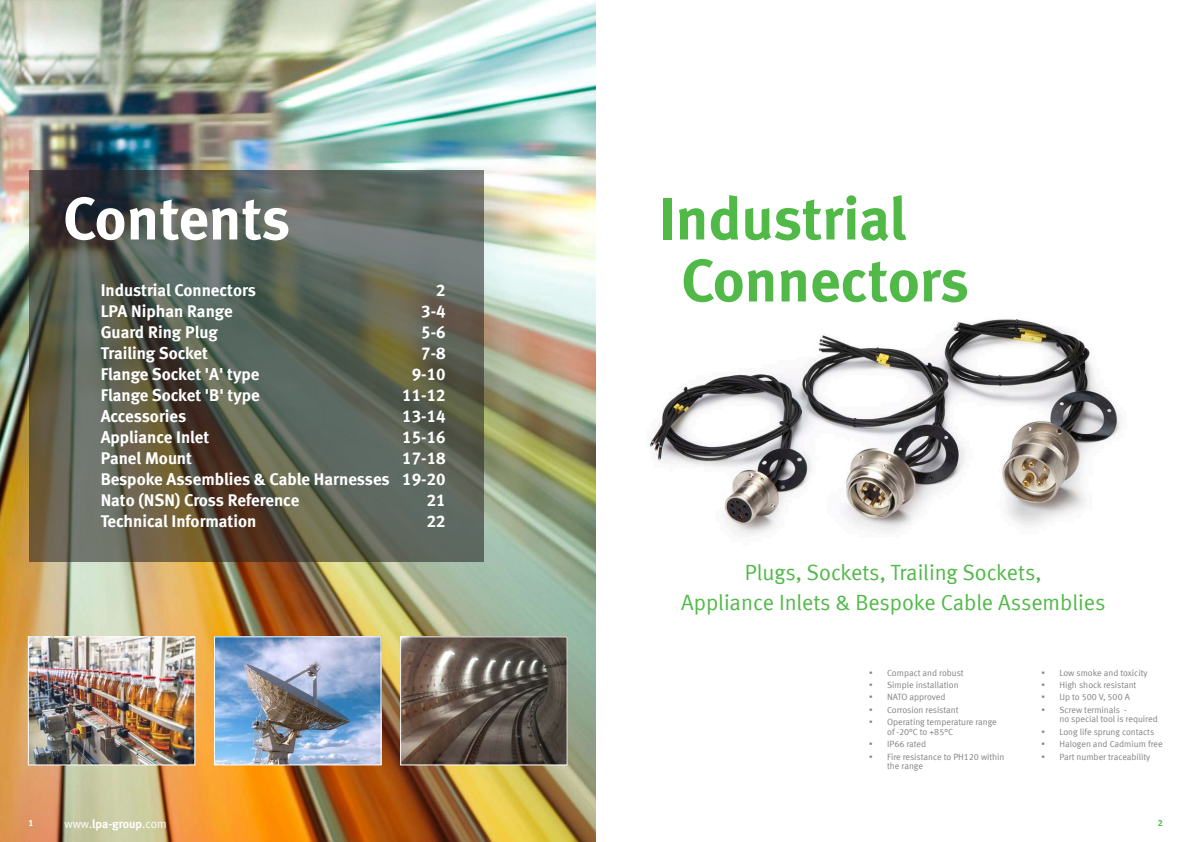
<style>
.page{position:relative;width:1191px;height:842px;background:#fff}
.page>*{position:absolute;margin:0;border:0;box-sizing:border-box;transform-origin:0 0}
.t1{font:700 60px/62px "EDFE Meta";color:#51b948}
.t2{font:700 60px "EDFE Meta";color:#fff}
.t3{font:22px/30px "EDFE Meta";color:#51b948;text-align:center}
.t4{font:700 17px/21px "EDFE Meta";color:#fff;text-align:justify}
.t5{font:700 12px "EDFE Meta";color:#fff}
.t6{font:9px/9.6px "EDFE Meta";color:#808285}
.t7{font:700 9px "EDFE Meta";color:#fff}
.t8{font:700 9px "EDFE Meta";color:#51b948}
.s1{font-weight:400}
.s2{font-family:"Trebuchet MS";font-size:10px}
</style>
<div class="page">
<img style="left:0;top:0;width:595px;height:842px">
<img style="left:30px;top:638px;width:163px;height:125px">
<div style="left:28px;top:636px;width:167px;height:129px;border:1px solid #fff"></div>
<img style="left:216px;top:638px;width:163px;height:125px">
<div style="left:214px;top:636px;width:167px;height:129px;border:1px solid #fff"></div>
<img style="left:402px;top:638px;width:163px;height:125px">
<img style="left:649px;top:319px;width:471px;height:215px">
<svg style="left:30px;top:170px;width:454px;height:392px;background:#5c5f52"></svg>
<h1 class="t2" style="left:63px;top:183px;width:229px">Contents</h1>
<h3 class="t4" style="left:101px;top:279px;width:157px">Industrial Connectors</h3>
<h3 class="t4" style="left:436px;top:279px;width:11px">2</h3>
<h3 class="t4" style="left:101px;top:300px;width:133px">LPA Niphan Range</h3>
<h3 class="t4" style="left:421px;top:300px;width:26px">3-4</h3>
<h3 class="t4" style="left:101px;top:321px;width:119px">Guard Ring Plug</h3>
<h3 class="t4" style="left:421px;top:321px;width:26px">5-6</h3>
<h3 class="t4" style="left:101px;top:342px;width:109px">Trailing Socket</h3>
<h3 class="t4" style="left:421px;top:342px;width:26px">7-8</h3>
<h3 class="t4" style="left:101px;top:363px;width:160px">Flange Socket 'A' type</h3>
<h3 class="t4" style="left:412px;top:363px;width:35px">9-10</h3>
<h3 class="t4" style="left:101px;top:384px;width:160px">Flange Socket 'B' type</h3>
<h3 class="t4" style="left:402px;top:384px;width:45px">11-12</h3>
<h3 class="t4" style="left:101px;top:405px;width:87px">Accessories</h3>
<h3 class="t4" style="left:402px;top:405px;width:45px">13-14</h3>
<h3 class="t4" style="left:101px;top:426px;width:110px">Appliance Inlet</h3>
<h3 class="t4" style="left:402px;top:426px;width:45px">15-16</h3>
<h3 class="t4" style="left:101px;top:447px;width:93px">Panel Mount</h3>
<h3 class="t4" style="left:101px;top:447px;width:346px;text-indent:301px">17-18<br>Bespoke Assemblies &amp; Cable Harnesses 19-20<br>Nato (NSN) Cross Reference</h3>
<h3 class="t4" style="left:427px;top:489px;width:21px">21</h3>
<h3 class="t4" style="left:101px;top:510px;width:157px">Technical Information</h3>
<h3 class="t4" style="left:427px;top:510px;width:21px">22</h3>
<p class="t7" style="left:28px;top:818px;width:7px">1</p>
<h3 class="t5" style="left:64px;top:816px;width:104px"><span class="s1">www.</span>lpa-group<span class="s1">.com</span></h3>
<h1 class="t1" style="left:681px;top:187px;width:289px;text-indent:-23px">Industrial<br>Connectors</h1>
<h2 class="t3" style="left:681px;top:557px;width:425px">Plugs, Sockets, Trailing Sockets,<br>Appliance Inlets &amp; Bespoke Cable Assemblies</h2>
<p class="t6" style="left:869px;top:667px;width:96px"><span class="s2">▪</span> Compact and robust</p>
<p class="t6" style="left:869px;top:680px;width:91px"><span class="s2">▪</span> Simple installation</p>
<p class="t6" style="left:869px;top:692px;width:78px"><span class="s2">▪</span> NATO approved</p>
<p class="t6" style="left:869px;top:705px;width:91px"><span class="s2">▪</span> Corrosion resistant</p>
<p class="t6" style="left:887px;top:717px;width:111px;text-indent:-18px"><span class="s2">▪</span> Operating temperature range of -20°C to +85°C</p>
<p class="t6" style="left:869px;top:739px;width:59px"><span class="s2">▪</span> IP66 rated</p>
<p class="t6" style="left:887px;top:752px;width:119px;text-indent:-18px"><span class="s2">▪</span> Fire resistance to PH120 within the range</p>
<p class="t6" style="left:1041px;top:667px;width:108px"><span class="s2">▪</span> Low smoke and toxicity</p>
<p class="t6" style="left:1041px;top:680px;width:97px"><span class="s2">▪</span> High shock resistant</p>
<p class="t6" style="left:1041px;top:692px;width:90px"><span class="s2">▪</span> Up to 500 V, 500 A</p>
<p class="t6" style="left:1059px;top:705px;width:100px;text-indent:-18px"><span class="s2">▪</span> Screw terminals -<br>no special tool is required</p>
<p class="t6" style="left:1041px;top:727px;width:114px"><span class="s2">▪</span> Long life sprung contacts</p>
<p class="t6" style="left:1041px;top:739px;width:123px"><span class="s2">▪</span> Halogen and Cadmium free</p>
<p class="t6" style="left:1041px;top:752px;width:110px"><span class="s2">▪</span> Part number traceability</p>
<p class="t8" style="left:1157px;top:818px;width:7px">2</p>
</div>
